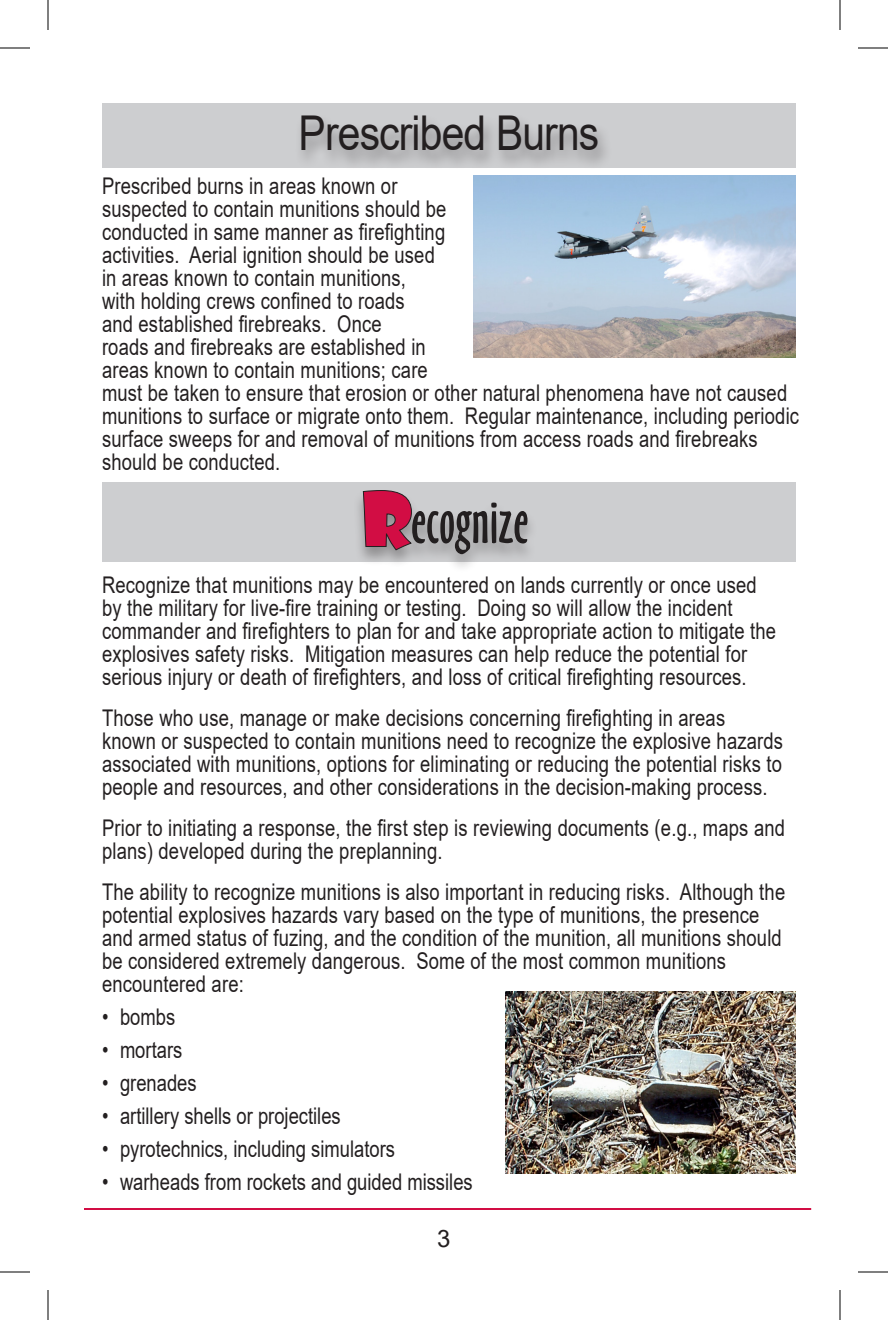
<style>
.page{position:relative;width:888px;height:1320px;background:#fff}
.page>*{position:absolute;margin:0;border:0;box-sizing:border-box;transform-origin:0 0}
.t1{font:73.2px/68.4px "Showcard Gothic";color:#d20d44;text-align:justify}
.t2{font:56.2px/68.4px "Oz Handicraft BT";color:#231f20}
.t3{font:48px "Arial";letter-spacing:-.02em;color:#231f20;scale:.85 1}
.t4{font:24px "Arial";color:#231f20}
.body{font:23px/23px "Arial";letter-spacing:.01em;color:#231f20;scale:.8 1}
.s1{color:#ffdc01}
.s2{color:#21b259}
</style>
<div class="page">
<hr style="left:84px;top:1208px;width:727px;height:2px;background:#d20d44">
<div style="left:102px;top:103px;width:694px;height:65px;background:#cdced0"></div>
<div style="left:294px;top:114px;width:318px;height:56px;background:#231f20;opacity:.37"></div>
<div style="left:102px;top:482px;width:694px;height:80px;background:#cdced0"></div>
<div style="left:353px;top:489px;width:184px;height:84px;background:#231f20;opacity:.35"></div>
<img style="left:506px;top:991px;width:290px;height:182px">
<img style="left:474px;top:176px;width:322px;height:182px">
<hr style="left:0;top:48px;width:30px;height:1px;background:#000">
<hr style="left:858px;top:48px;width:30px;height:1px;background:#000">
<hr style="left:0;top:1272px;width:30px;height:1px;background:#000">
<hr style="left:858px;top:1272px;width:30px;height:1px;background:#000">
<hr style="left:48px;top:0;width:1px;height:30px;background:#000">
<hr style="left:48px;top:1290px;width:1px;height:30px;background:#000">
<hr style="left:840px;top:0;width:1px;height:30px;background:#000">
<hr style="left:840px;top:1290px;width:1px;height:30px;background:#000">
<p class="t3" style="left:299px;top:100px;width:355px">Prescribed Burns</p>
<p class="body" style="left:102px;top:175px;width:873px">Prescribed burns in areas known or<br>suspected to contain munitions should be<br>conducted in same manner as firefighting<br>activities. Aerial ignition should be used<br>in areas known to contain munitions,<br>with holding crews confined to roads<br>and established firebreaks. Once<br>roads and firebreaks are established in<br>areas known to contain munitions; care<br>must be taken to ensure that erosion or other natural phenomena have not caused munitions to surface or migrate onto them. Regular maintenance, including periodic surface sweeps for and removal of munitions from access roads and firebreaks should be conducted.</p>
<p class="t1" style="left:362px;top:482px;width:52px">R <span class="s1">R </span><span class="s2">R</span></p>
<p class="t2" style="left:411px;top:489px;width:119px">ecognize etreat eport</p>
<p class="body" style="left:102px;top:574px;width:844px">Recognize that munitions may be encountered on lands currently or once used by the military for live-fire training or testing. Doing so will allow the incident commander and firefighters to plan for and take appropriate action to mitigate the explosives safety risks. Mitigation measures can help reduce the potential for serious injury or death of firefighters, and loss of critical firefighting resources.</p>
<p class="body" style="left:102px;top:707px;width:853px">Those who use, manage or make decisions concerning firefighting in areas known or suspected to contain munitions need to recognize the explosive hazards associated with munitions, options for eliminating or reducing the potential risks to people and resources, and other considerations in the decision-making process.</p>
<p class="body" style="left:102px;top:817px;width:855px">Prior to initiating a response, the first step is reviewing documents (e.g., maps and plans) developed during the preplanning.</p>
<p class="body" style="left:102px;top:881px;width:856px">The ability to recognize munitions is also important in reducing risks. Although the potential explosives hazards vary based on the type of munitions, the presence and armed status of fuzing, and the condition of the munition, all munitions should be considered extremely dangerous. Some of the most common munitions encountered are:</p>
<p class="body" style="left:102px;top:1006px;width:93px">• bombs</p>
<p class="body" style="left:102px;top:1039px;width:102px">• mortars</p>
<p class="body" style="left:102px;top:1072px;width:120px">• grenades</p>
<p class="body" style="left:102px;top:1105px;width:300px">• artillery shells or projectiles</p>
<p class="body" style="left:102px;top:1138px;width:368px">• pyrotechnics, including simulators</p>
<p class="body" style="left:102px;top:1171px;width:465px">• warheads from rockets and guided missiles</p>
<p class="t4" style="left:437px;top:1223px;width:15px">3</p>
</div>
